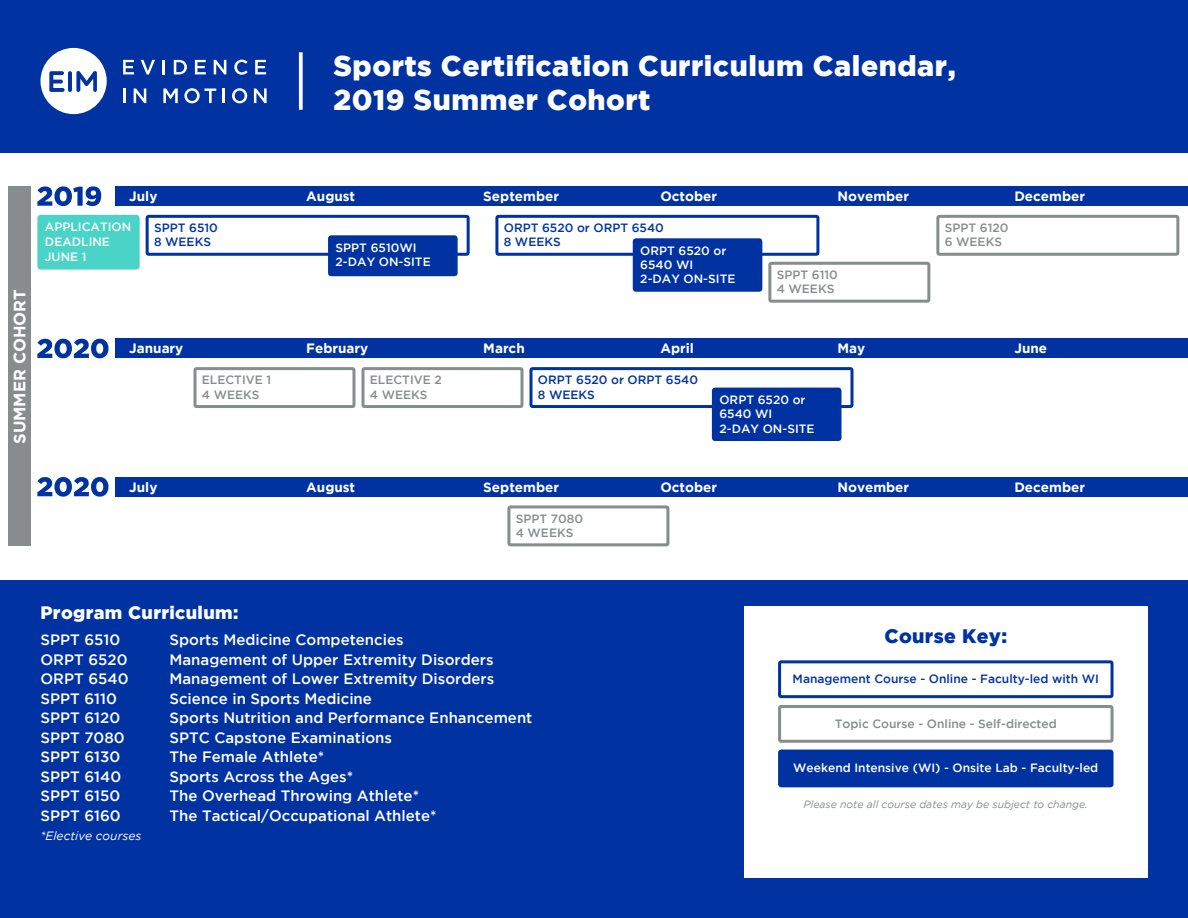
<style>
.page{position:relative;width:1188px;height:918px;background:#fff}
.page>*{position:absolute;margin:0;border:0;box-sizing:border-box;transform-origin:0 0}
.t1{font:900 28.5px/34.2px "Gotham";letter-spacing:.02em;color:#fff}
.t2{font:900 19.5px "Gotham";letter-spacing:.02em;color:#0033a1}
.t3{font:900 18px "Gotham";letter-spacing:.02em;color:#fff}
.t4{font:700 16.5px "Gotham";color:#fff}
.t5{font:500 15px "Gotham";color:#fff}
.t6{font:700 13.5px "Gotham";color:#fff}
.t7{font:500 12px/14.4px "Gotham";color:#fff}
.t8{font:500 12px "Gotham";color:#878c8c}
.t9{font:500 12px "Gotham";color:#0033a1}
.t10{font:italic 12px "Gotham";color:#fff}
.t11{font:italic 10.5px "Gotham";color:#878c8c}
</style>
<div class="page">
<div style="left:0;top:580px;width:1188px;height:338px;background:#0033a1"></div>
<div style="left:744px;top:606px;width:404px;height:272px;background:#fff"></div>
<div style="left:0;top:0;width:1188px;height:152px;background:#0033a1"></div>
<div style="left:778px;top:660px;width:336px;height:38px;border:3px solid #0033a1;border-radius:2px"></div>
<div style="left:8px;top:186px;width:23px;height:360px;background:#878c8c"></div>
<div style="left:778px;top:750px;width:336px;height:37px;background:#0033a1;border-radius:3px"></div>
<div style="left:778px;top:705px;width:336px;height:38px;border:3px solid #878c8c;border-radius:2px"></div>
<svg style="left:299px;top:52px;width:4px;height:58px"></svg>
<svg style="left:123px;top:60px;width:11px;height:14px"></svg>
<svg style="left:141px;top:60px;width:14px;height:15px"></svg>
<svg style="left:163px;top:60px;width:2px;height:14px"></svg>
<svg style="left:174px;top:60px;width:13px;height:14px"></svg>
<svg style="left:195px;top:60px;width:11px;height:14px"></svg>
<svg style="left:214px;top:60px;width:12px;height:14px"></svg>
<svg style="left:234px;top:60px;width:14px;height:15px"></svg>
<svg style="left:255px;top:60px;width:11px;height:14px"></svg>
<svg style="left:124px;top:89px;width:2px;height:14px"></svg>
<svg style="left:134px;top:89px;width:12px;height:14px"></svg>
<svg style="left:163px;top:89px;width:15px;height:14px"></svg>
<svg style="left:184px;top:88px;width:32px;height:15px"></svg>
<svg style="left:223px;top:89px;width:2px;height:14px"></svg>
<svg style="left:232px;top:88px;width:15px;height:15px"></svg>
<svg style="left:254px;top:89px;width:13px;height:14px"></svg>
<svg style="left:41px;top:48px;width:66px;height:66px"></svg>
<div style="left:37px;top:215px;width:103px;height:55px;background:#4ad4c7;border-radius:3px"></div>
<svg style="left:37px;top:186px;width:64px;height:20px"></svg>
<div style="left:115px;top:477px;width:1073px;height:19px;background:#0033a1"></div>
<div style="left:115px;top:186px;width:1073px;height:20px;background:#0033a1"></div>
<svg style="left:37px;top:339px;width:72px;height:19px"></svg>
<svg style="left:37px;top:477px;width:72px;height:20px"></svg>
<div style="left:115px;top:339px;width:1073px;height:19px;background:#0033a1"></div>
<div style="left:146px;top:215px;width:324px;height:41px;border:3px solid #0033a1;border-radius:2px"></div>
<div style="left:495px;top:215px;width:324px;height:41px;border:3px solid #0033a1;border-radius:2px"></div>
<div style="left:530px;top:367px;width:324px;height:41px;border:3px solid #0033a1;border-radius:2px"></div>
<div style="left:768px;top:262px;width:162px;height:41px;border:3px solid #878c8c;border-radius:2px"></div>
<div style="left:936px;top:215px;width:243px;height:41px;border:3px solid #878c8c;border-radius:2px"></div>
<div style="left:507px;top:505px;width:162px;height:41px;border:3px solid #878c8c;border-radius:2px"></div>
<div style="left:194px;top:367px;width:162px;height:41px;border:3px solid #878c8c;border-radius:2px"></div>
<div style="left:362px;top:367px;width:162px;height:41px;border:3px solid #878c8c;border-radius:2px"></div>
<div style="left:328px;top:235px;width:130px;height:41px;background:#0033a1;border-radius:3px"></div>
<div style="left:712px;top:388px;width:130px;height:53px;background:#0033a1;border-radius:3px"></div>
<div style="left:633px;top:238px;width:129px;height:54px;background:#0033a1;border-radius:3px"></div>
<p class="t1" style="left:333px;top:48px;width:624px">Sports Certification Curriculum Calendar,<br>2019 Summer Cohort</p>
<p class="t4" style="left:10px;top:444px;width:157px;rotate:-90deg">SUMMER COHORT</p>
<p class="t6" style="left:129px;top:188px;width:30px">July</p>
<p class="t6" style="left:306px;top:188px;width:50px">August</p>
<p class="t6" style="left:483px;top:188px;width:77px">September</p>
<p class="t6" style="left:660px;top:188px;width:58px">October</p>
<p class="t6" style="left:837px;top:188px;width:73px">November</p>
<p class="t6" style="left:1014px;top:188px;width:72px">December</p>
<p class="t7" style="left:45px;top:219px;width:88px;line-height:15px">APPLICATION<br>DEADLINE</p>
<p class="t7" style="left:45px;top:249px;width:43px">JUNE 1</p>
<p class="t9" style="left:154px;top:221px;width:65px">SPPT 6510</p>
<p class="t9" style="left:154px;top:235px;width:59px">8 WEEKS</p>
<p class="t7" style="left:336px;top:240px;width:83px">SPPT 6510WI</p>
<p class="t7" style="left:336px;top:254px;width:97px">2-DAY ON-SITE</p>
<p class="t9" style="left:504px;top:221px;width:162px">ORPT 6520 or ORPT 6540</p>
<p class="t9" style="left:504px;top:235px;width:59px">8 WEEKS</p>
<p class="t7" style="left:640px;top:243px;width:88px">ORPT 6520 or<br>6540 WI</p>
<p class="t7" style="left:640px;top:272px;width:97px">2-DAY ON-SITE</p>
<p class="t8" style="left:777px;top:268px;width:63px">SPPT 6110</p>
<p class="t8" style="left:777px;top:282px;width:59px">4 WEEKS</p>
<p class="t8" style="left:945px;top:221px;width:65px">SPPT 6120</p>
<p class="t8" style="left:945px;top:235px;width:59px">6 WEEKS</p>
<p class="t6" style="left:129px;top:341px;width:56px">January</p>
<p class="t6" style="left:306px;top:341px;width:64px">February</p>
<p class="t6" style="left:483px;top:341px;width:43px">March</p>
<p class="t6" style="left:660px;top:341px;width:35px">April</p>
<p class="t6" style="left:837px;top:341px;width:29px">May</p>
<p class="t6" style="left:1014px;top:341px;width:34px">June</p>
<p class="t8" style="left:202px;top:373px;width:71px">ELECTIVE 1</p>
<p class="t8" style="left:202px;top:388px;width:59px">4 WEEKS</p>
<p class="t8" style="left:370px;top:373px;width:73px">ELECTIVE 2</p>
<p class="t8" style="left:370px;top:388px;width:59px">4 WEEKS</p>
<p class="t9" style="left:538px;top:373px;width:162px">ORPT 6520 or ORPT 6540</p>
<p class="t9" style="left:538px;top:388px;width:59px">8 WEEKS</p>
<p class="t7" style="left:719px;top:392px;width:88px">ORPT 6520 or<br>6540 WI</p>
<p class="t7" style="left:719px;top:421px;width:97px">2-DAY ON-SITE</p>
<p class="t6" style="left:129px;top:479px;width:30px">July</p>
<p class="t6" style="left:306px;top:479px;width:50px">August</p>
<p class="t6" style="left:483px;top:479px;width:77px">September</p>
<p class="t6" style="left:660px;top:479px;width:58px">October</p>
<p class="t6" style="left:837px;top:479px;width:73px">November</p>
<p class="t6" style="left:1014px;top:479px;width:72px">December</p>
<p class="t8" style="left:516px;top:512px;width:69px">SPPT 7080</p>
<p class="t8" style="left:516px;top:526px;width:59px">4 WEEKS</p>
<p class="t3" style="left:40px;top:602px;width:199px">Program Curriculum:</p>
<p class="t5" style="left:40px;top:632px;width:81px">SPPT 6510</p>
<p class="t5" style="left:170px;top:632px;width:236px">Sports Medicine Competencies</p>
<p class="t5" style="left:40px;top:651px;width:89px">ORPT 6520</p>
<p class="t5" style="left:170px;top:651px;width:326px">Management of Upper Extremity Disorders</p>
<p class="t5" style="left:40px;top:671px;width:90px">ORPT 6540</p>
<p class="t5" style="left:170px;top:671px;width:326px">Management of Lower Extremity Disorders</p>
<p class="t5" style="left:40px;top:690px;width:78px">SPPT 6110</p>
<p class="t5" style="left:170px;top:690px;width:204px">Science in Sports Medicine</p>
<p class="t5" style="left:40px;top:710px;width:81px">SPPT 6120</p>
<p class="t5" style="left:170px;top:710px;width:364px">Sports Nutrition and Performance Enhancement</p>
<p class="t5" style="left:40px;top:729px;width:86px">SPPT 7080</p>
<p class="t5" style="left:170px;top:729px;width:224px">SPTC Capstone Examinations</p>
<p class="t5" style="left:40px;top:749px;width:81px">SPPT 6130</p>
<p class="t5" style="left:170px;top:749px;width:156px">The Female Athlete*</p>
<p class="t5" style="left:40px;top:768px;width:82px">SPPT 6140</p>
<p class="t5" style="left:170px;top:768px;width:185px">Sports Across the Ages*</p>
<p class="t5" style="left:40px;top:788px;width:81px">SPPT 6150</p>
<p class="t5" style="left:170px;top:788px;width:251px">The Overhead Throwing Athlete*</p>
<p class="t5" style="left:40px;top:807px;width:82px">SPPT 6160</p>
<p class="t5" style="left:170px;top:807px;width:269px">The Tactical/Occupational Athlete*</p>
<p class="t10" style="left:40px;top:829px;width:102px">*Elective courses</p>
<p class="t2" style="left:884px;top:625px;width:124px">Course Key:</p>
<p class="t9" style="left:793px;top:672px;width:308px">Management Course - Online - Faculty-led with WI</p>
<p class="t8" style="left:835px;top:716px;width:223px">Topic Course - Online - Self-directed</p>
<p class="t7" style="left:793px;top:761px;width:307px">Weekend Intensive (WI) - Onsite Lab - Faculty-led</p>
<p class="t11" style="left:804px;top:798px;width:286px">Please note all course dates may be subject to change.</p>
</div>
